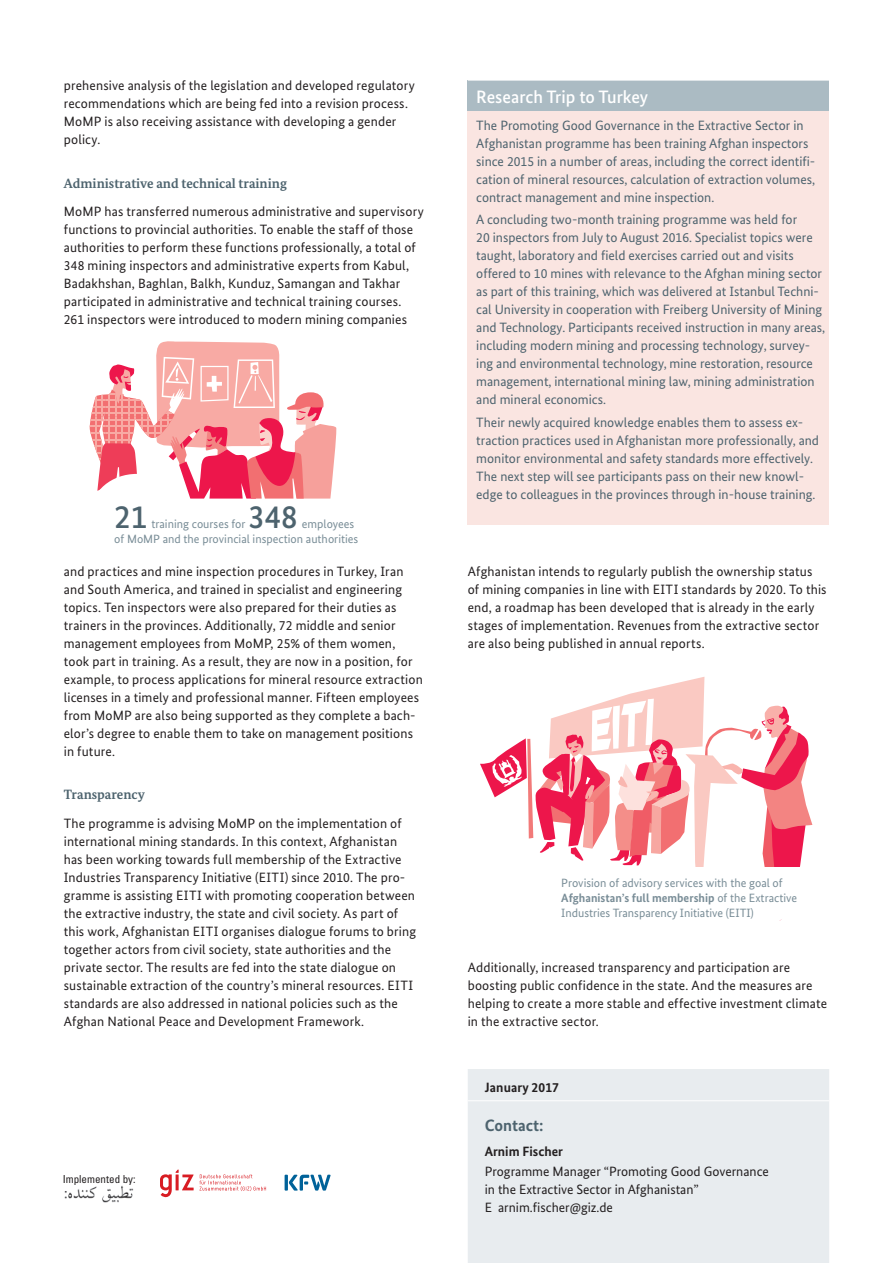
<style>
.page{position:relative;width:893px;height:1263px;background:#fff}
.page>*{position:absolute;margin:0;border:0;box-sizing:border-box;transform-origin:0 0}
.t1{font:500 33px "Bundes Sans";color:#4d636e}
.t2{font:500 18px "Bundes Sans";color:#fff}
.t3{font:700 16.5px "Bundes Sans";color:#4d636e}
.t4{font:13.5px/18px "Bundes Sans";letter-spacing:.01em;color:#231f20}
.t5{font:13.5px/18px "Bundes Sans";color:#4d636e}
.t6{font:700 13.5px "Bundes Serif";color:#4d636e}
.t7{font:700 13.5px "Bundes Sans";color:#231f20}
.t8{font:12px/15px "Bundes Sans";color:#798d97}
.t9{font:condensed 10.95px "Univers";color:#231f20}
.s1{font-weight:700}
</style>
<div class="page">
<div style="left:468px;top:80px;width:361px;height:31px;background:#abbbc3"></div>
<div style="left:468px;top:111px;width:361px;height:413px;background:#fae5e1"></div>
<hr style="left:468px;top:80px;width:361px;height:1px;background:#fff">
<svg style="left:480px;top:677px;width:333px;height:244px"></svg>
<div style="left:468px;top:1069px;width:361px;height:194px;background:#e8ecef"></div>
<hr style="left:468px;top:1100px;width:361px;height:1px;background:#fff">
<svg style="left:89px;top:341px;width:248px;height:158px"></svg>
<div style="left:91px;top:474px;width:92px;height:77px;background:#fff;border-radius:50%"></div>
<svg style="left:160px;top:1169px;width:106px;height:28px"></svg>
<hr style="left:285px;top:1175px;width:3px;height:15px;background:#006299">
<svg style="left:289px;top:1175px;width:42px;height:15px"></svg>
<img style="left:64px;top:1186px;width:69px;height:16px">
<p class="t4" style="left:64px;top:76px;width:353px">prehensive analysis of the legislation and developed regulatory recommendations which are being fed into a revision process.<br>MoMP is also receiving assistance with developing a gender policy.</p>
<p class="t6" style="left:64px;top:175px;width:225px">Administrative and technical training</p>
<p class="t4" style="left:64px;top:202px;width:362px">MoMP has transferred numerous administrative and supervisory functions to provincial authorities. To enable the staff of those authorities to perform these functions professionally, a total of 348 mining inspectors and administrative experts from Kabul, Badakhshan, Baghlan, Balkh, Kunduz, Samangan and Takhar participated in administrative and technical training courses.<br>261 inspectors were introduced to modern mining companies</p>
<h1 class="t1" style="left:114px;top:496px;width:34px">21</h1>
<h1 class="t1" style="left:248px;top:496px;width:51px">348</h1>
<p class="t8" style="left:151px;top:516px;width:96px">training courses for</p>
<p class="t8" style="left:114px;top:516px;width:245px;text-indent:188px">employees of MoMP and the provincial inspection authorities</p>
<p class="t4" style="left:64px;top:562px;width:361px">and practices and mine inspection procedures in Turkey, Iran and South America, and trained in specialist and engineering topics. Ten inspectors were also prepared for their duties as trainers in the provinces. Additionally, 72 middle and senior management employees from MoMP, 25% of them women, took part in training. As a result, they are now in a position, for example, to process applications for mineral resource extraction licenses in a timely and professional manner. Fifteen employees from MoMP are also being supported as they complete a bach&shy;elor’s degree to enable them to take on management positions in future.</p>
<p class="t6" style="left:64px;top:787px;width:83px">Transparency</p>
<p class="t4" style="left:64px;top:814px;width:354px">The programme is advising MoMP on the implementation of international mining standards. In this context, Afghanistan has been working towards full membership of the Extractive Industries Transparency Initiative (EITI) since 2010. The pro&shy;gramme is assisting EITI with promoting cooperation between the extractive industry, the state and civil society. As part of this work, Afghanistan EITI organises dialogue forums to bring together actors from civil society, state authorities and the private sector. The results are fed into the state dialogue on sustainable extraction of the country’s mineral resources. EITI standards are also addressed in national policies such as the Afghan National Peace and Development Framework.</p>
<p class="t9" style="left:63px;top:1172px;width:74px">Implemented by:</p>
<h2 class="t2" style="left:476px;top:85px;width:173px">Research Trip to Turkey</h2>
<p class="t5" style="left:476px;top:116px;width:341px">The Promoting Good Governance in the Extractive Sector in Afghanistan programme has been training Afghan inspectors since 2015 in a number of areas, including the correct identifi&shy;cation of mineral resources, calculation of extraction volumes, contract management and mine inspection.</p>
<p class="t5" style="left:476px;top:210px;width:350px">A concluding two-month training programme was held for<br>20 inspectors from July to August 2016. Specialist topics were taught, laboratory and field exercises carried out and visits offered to 10 mines with relevance to the Afghan mining sector as part of this training, which was delivered at Istanbul Techni&shy;cal University in cooperation with Freiberg University of Mining and Technology. Participants received instruction in many areas, including modern mining and processing technology, survey&shy;ing and environmental technology, mine restoration, resource management, international mining law, mining administration and mineral economics.</p>
<p class="t5" style="left:476px;top:413px;width:344px">Their newly acquired knowledge enables them to assess ex&shy;traction practices used in Afghanistan more professionally, and monitor environmental and safety standards more effectively.<br>The next step will see participants pass on their new knowl&shy;edge to colleagues in the provinces through in-house training.</p>
<p class="t4" style="left:468px;top:562px;width:360px">Afghanistan intends to regularly publish the ownership status of mining companies in line with EITI standards by 2020. To this end, a roadmap has been developed that is already in the early stages of implementation. Revenues from the extractive sector are also being published in annual reports.</p>
<p class="t8" style="left:561px;top:875px;width:237px">Provision of advisory services with the goal of<br><span class="s1">Afghanistan’s full membership</span> of the Extractive<br>Industries Transparency Initiative (EITI)</p>
<p class="t4" style="left:468px;top:958px;width:361px">Additionally, increased transparency and participation are boosting public confidence in the state. And the measures are helping to create a more stable and effective investment climate in the extractive sector.</p>
<p class="t7" style="left:485px;top:1079px;width:76px">January 2017</p>
<p class="t3" style="left:485px;top:1115px;width:60px">Contact:</p>
<p class="t7" style="left:485px;top:1142px;width:80px">Arnim Fischer</p>
<p class="t4" style="left:485px;top:1162px;width:286px">Programme Manager “Promoting Good Governance in the Extractive Sector in Afghanistan”<br>E arnim.fischer@giz.de</p>
</div>
